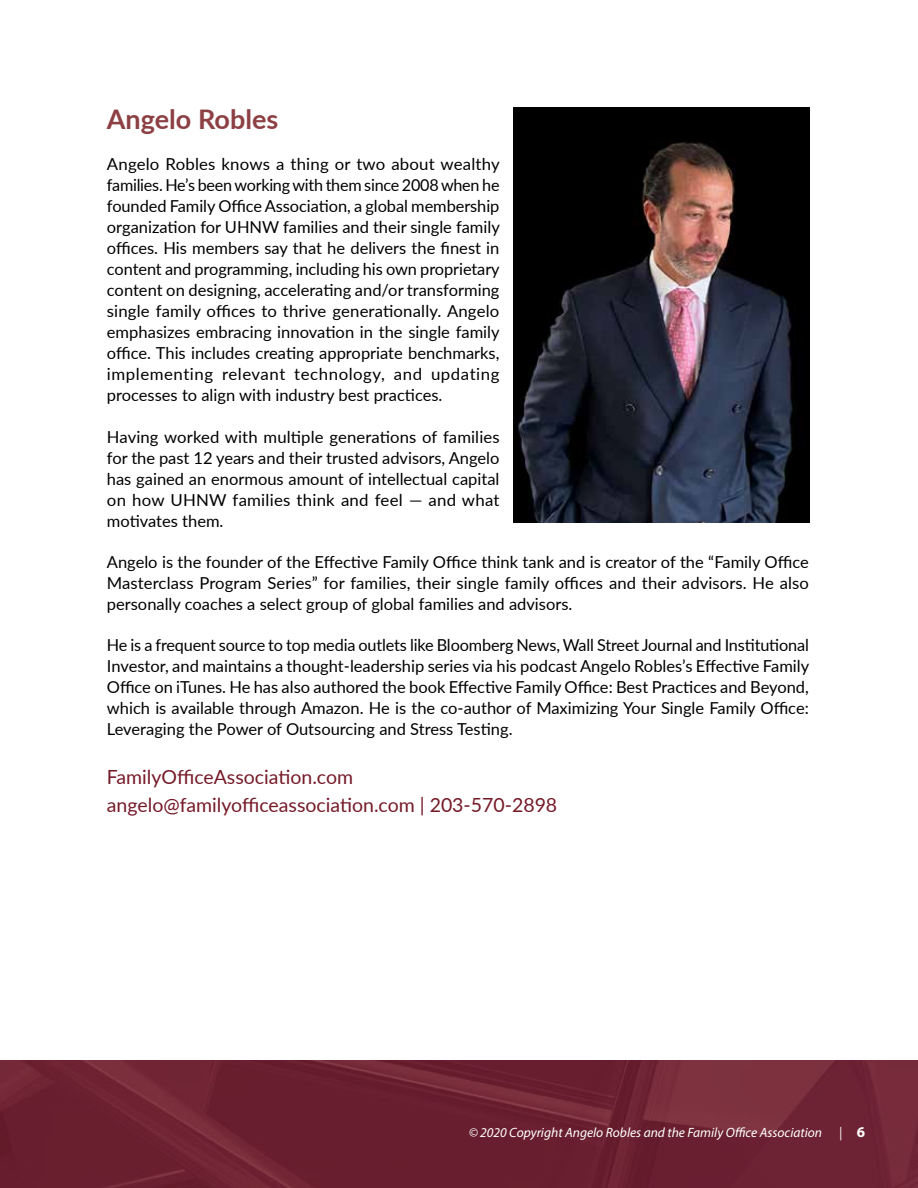
<style>
.page{position:relative;width:918px;height:1188px;background:#fff}
.page>*{position:absolute;margin:0;border:0;box-sizing:border-box;transform-origin:0 0}
.t1{font:700 27px "Lato";color:#8d4044}
.t2{font:19.5px/28.5px "Lato";color:#751927}
.t3{font:16.5px/21px "Lato";color:#000;text-align:justify}
.t4{font:italic 13.5px "Myriad Pro";color:#fff}
.s1{font-weight:700;font-style:normal;font-size:15px}
</style>
<div class="page">
<img style="left:0;top:1061px;width:918px;height:127px">
<img style="left:513px;top:107px;width:296px;height:416px">
<h1 class="t1" style="left:107px;top:99px;width:173px">Angelo Robles</h1>
<p class="t3" style="left:107px;top:153px;width:394px">Angelo Robles knows a thing or two about wealthy families. He’s been working with them since 2008 when he founded Family Office Association, a global membership organization for UHNW families and their single family offices. His members say that he delivers the finest in content and programming, including his own proprietary content on designing, accelerating and/or transforming single family offices to thrive generationally. Angelo emphasizes embracing innovation in the single family office. This includes creating appropriate benchmarks, implementing relevant technology, and updating processes to align with industry best practices.</p>
<p class="t3" style="left:107px;top:426px;width:394px">Having worked with multiple generations of families for the past 12 years and their trusted advisors, Angelo has gained an enormous amount of intellectual capital on how UHNW families think and feel — and what motivates them.</p>
<p class="t3" style="left:107px;top:551px;width:704px">Angelo is the founder of the Effective Family Office think tank and is creator of the “Family Office Masterclass Program Series” for families, their single family offices and their advisors. He also personally coaches a select group of global families and advisors.</p>
<p class="t3" style="left:107px;top:634px;width:704px">He is a frequent source to top media outlets like Bloomberg News, Wall Street Journal and Institutional Investor, and maintains a thought-leadership series via his podcast Angelo Robles’s Effective Family Office on iTunes. He has also authored the book Effective Family Office: Best Practices and Beyond, which is available through Amazon. He is the co-author of Maximizing Your Single Family Office:<br>Leveraging the Power of Outsourcing and Stress Testing.</p>
<p class="t2" style="left:107px;top:762px;width:452px">FamilyOfficeAssociation.com angelo@familyofficeassociation.com | 203-570-2898</p>
<p class="t4" style="left:469px;top:1124px;width:355px">© 2020 Copyright Angelo Robles and the Family Office Association</p>
<p class="t4" style="left:839px;top:1124px;width:27px">| <span class="s1">6</span></p>
</div>
